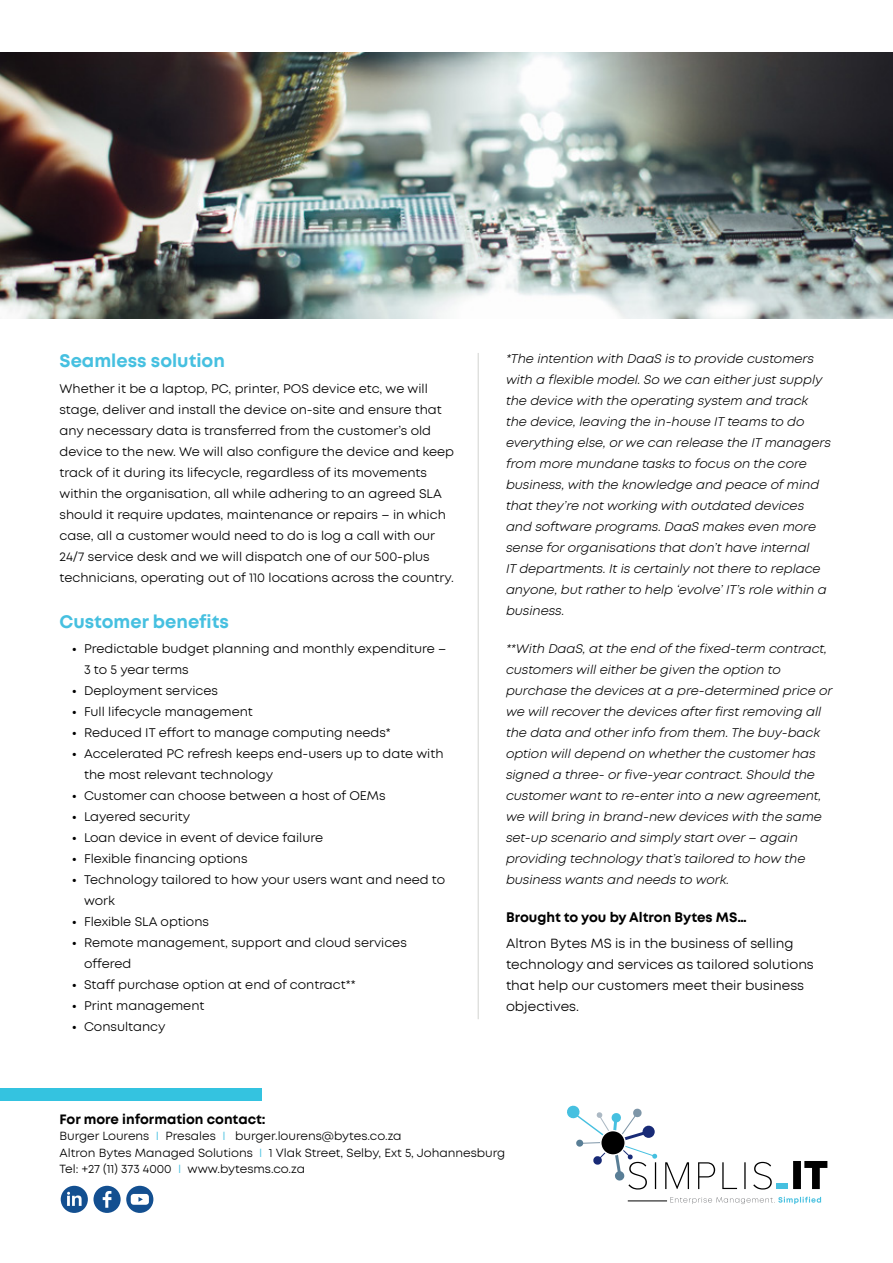
<style>
.page{position:relative;width:893px;height:1263px;background:#fff}
.page>*{position:absolute;margin:0;border:0;box-sizing:border-box;transform-origin:0 0}
.t1{font:700 18px "Mont";color:#46c0e0}
.t2{font:13.5px/21px "Mont";color:#000}
.t3{font:700 13.5px "Mont";color:#000}
.t4{font:12.75px/21px "Mont";color:#000}
.t5{font:italic 12.75px/21px "Mont";color:#000}
.t6{font:12px/16.5px "Mont";color:#000}
.s1{font-family:"Montserrat";font-weight:700}
.s2{color:#46c0e0}
</style>
<div class="page">
<hr style="left:478px;top:353px;width:1px;height:666px;background:#d2d3d0">
<div style="left:0;top:1088px;width:261px;height:13px;background:#34c3e0"></div>
<img style="left:0;top:53px;width:893px;height:266px">
<svg style="left:670px;top:1197px;width:151px;height:7px"></svg>
<hr style="left:628px;top:1201px;width:39px;height:1px;background:#000">
<svg style="left:567px;top:1105px;width:260px;height:84px"></svg>
<div style="left:61px;top:1186px;width:27px;height:27px;background:#134f90;border-radius:50%"></div>
<div style="left:126px;top:1186px;width:27px;height:27px;background:#134f90;border-radius:50%"></div>
<svg style="left:131px;top:1194px;width:18px;height:11px"></svg>
<div style="left:93px;top:1186px;width:28px;height:27px;background:#134f90;border-radius:50%"></div>
<svg style="left:103px;top:1191px;width:8px;height:17px"></svg>
<svg style="left:67px;top:1192px;width:15px;height:14px"></svg>
<h1 class="t1" style="left:60px;top:352px;width:167px">Seamless solution</h1>
<p class="t4" style="left:60px;top:378px;width:396px">Whether it be a laptop, PC, printer, POS device etc, we will stage, deliver and install the device on-site and ensure that any necessary data is transferred from the customer’s old device to the new. We will also configure the device and keep track of it during its lifecycle, regardless of its movements within the organisation, all while adhering to an agreed SLA should it require updates, maintenance or repairs – in which case, all a customer would need to do is log a call with our 24/7 service desk and we will dispatch one of our 500-plus technicians, operating out of 110 locations across the country.</p>
<h1 class="t1" style="left:60px;top:613px;width:171px">Customer benefits</h1>
<p class="t4" style="left:84px;top:639px;width:364px;text-indent:-12px"><span class="s1">•</span> Predictable budget planning and monthly expenditure –<br>3 to 5 year terms</p>
<p class="t4" style="left:72px;top:681px;width:147px"><span class="s1">•</span> Deployment services</p>
<p class="t4" style="left:72px;top:702px;width:182px"><span class="s1">•</span> Full lifecycle management</p>
<p class="t4" style="left:72px;top:723px;width:320px"><span class="s1">•</span> Reduced IT effort to manage computing needs*</p>
<p class="t4" style="left:84px;top:744px;width:361px;text-indent:-12px"><span class="s1">•</span> Accelerated PC refresh keeps end-users up to date with the most relevant technology</p>
<p class="t4" style="left:72px;top:786px;width:315px"><span class="s1">•</span> Customer can choose between a host of OEMs</p>
<p class="t4" style="left:72px;top:807px;width:120px"><span class="s1">•</span> Layered security</p>
<p class="t4" style="left:72px;top:828px;width:252px"><span class="s1">•</span> Loan device in event of device failure</p>
<p class="t4" style="left:72px;top:849px;width:177px"><span class="s1">•</span> Flexible financing options</p>
<p class="t4" style="left:84px;top:870px;width:363px;text-indent:-12px"><span class="s1">•</span> Technology tailored to how your users want and need to work</p>
<p class="t4" style="left:72px;top:912px;width:138px"><span class="s1">•</span> Flexible SLA options</p>
<p class="t4" style="left:84px;top:933px;width:324px;text-indent:-12px"><span class="s1">•</span> Remote management, support and cloud services offered</p>
<p class="t4" style="left:72px;top:975px;width:285px"><span class="s1">•</span> Staff purchase option at end of contract**</p>
<p class="t4" style="left:72px;top:996px;width:134px"><span class="s1">•</span> Print management</p>
<p class="t4" style="left:72px;top:1017px;width:95px"><span class="s1">•</span> Consultancy</p>
<p class="t5" style="left:506px;top:349px;width:326px">*The intention with DaaS is to provide customers with a flexible model. So we can either just supply the device with the operating system and track the device, leaving the in-house IT teams to do everything else, or we can release the IT managers from more mundane tasks to focus on the core business, with the knowledge and peace of mind that they’re not working with outdated devices and software programs. DaaS makes even more sense for organisations that don’t have internal<br>IT departments. It is certainly not there to replace anyone, but rather to help ‘evolve’ IT’s role within a business.</p>
<p class="t5" style="left:506px;top:639px;width:328px">**With DaaS, at the end of the fixed-term contract, customers will either be given the option to purchase the devices at a pre-determined price or we will recover the devices after first removing all the data and other info from them. The buy-back option will depend on whether the customer has signed a three- or five-year contract. Should the customer want to re-enter into a new agreement, we will bring in brand-new devices with the same set-up scenario and simply start over – again providing technology that’s tailored to how the business wants and needs to work.</p>
<p class="t3" style="left:506px;top:911px;width:242px">Brought to you by Altron Bytes MS…</p>
<p class="t2" style="left:506px;top:933px;width:309px">Altron Bytes MS is in the business of selling technology and services as tailored solutions that help our customers meet their business objectives.</p>
<p class="t3" style="left:60px;top:1112px;width:208px">For more information contact:</p>
<p class="t6" style="left:60px;top:1128px;width:447px">Burger Lourens <span class="s2">I</span> Presales <span class="s2">I</span> burger.lourens@bytes.co.za<br>Altron Bytes Managed Solutions <span class="s2">I</span> 1 Vlak Street, Selby, Ext 5, Johannesburg<br>Tel: +27 (11) 373 4000 <span class="s2">I</span> www.bytesms.co.za</p>
</div>
